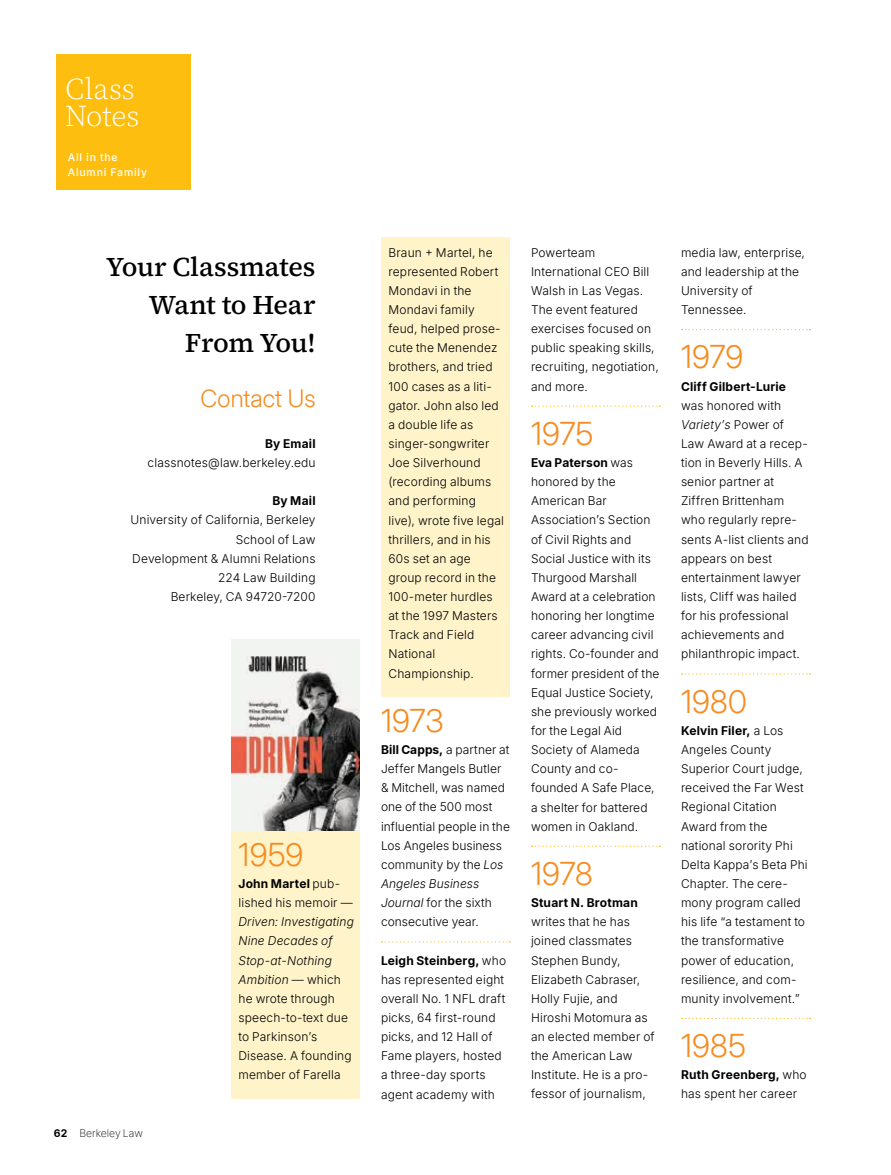
<style>
.page{position:relative;width:891px;height:1175px;background:#fff}
.page>*{position:absolute;margin:0;border:0;box-sizing:border-box;transform-origin:0 0}
.t1{font:300 31.5px "Inter Display";letter-spacing:.01em;color:#f68b1f}
.t2{font:300 30px/27px "Source Serif Pro";color:#fff}
.t3{font:500 27px/38.2px "Source Serif 4";letter-spacing:-.015em;color:#000;text-align:right}
.t4{font:300 24px "Inter Display";letter-spacing:.005em;color:#f68b1f}
.t5{font:300 12px/19.2px "Inter";letter-spacing:.01em;color:#000}
.t6{font:700 12px "Inter";letter-spacing:.015em;color:#000}
.t7{font:500 10.5px/15px "Inter";letter-spacing:.075em;color:#fff}
.t8{font:200 10.5px "Inter";color:#000}
.s1{font-weight:700}
.s2{font-style:italic}
</style>
<div class="page">
<svg style="left:382px;top:941px;width:128px;height:1px"></svg>
<svg style="left:532px;top:405px;width:128px;height:2px"></svg>
<svg style="left:532px;top:845px;width:128px;height:1px"></svg>
<svg style="left:682px;top:329px;width:128px;height:1px"></svg>
<svg style="left:682px;top:673px;width:128px;height:1px"></svg>
<svg style="left:682px;top:1017px;width:128px;height:2px"></svg>
<div style="left:56px;top:54px;width:134px;height:135px;background:#febe10"></div>
<div style="left:231px;top:662px;width:129px;height:436px;background:#fff3c9"></div>
<div style="left:381px;top:237px;width:129px;height:459px;background:#fff3c9"></div>
<img style="left:231px;top:639px;width:129px;height:191px">
<h2 class="t2" style="left:65px;top:76px;width:76px">Class<br>Notes</h2>
<p class="t7" style="left:68px;top:150px;width:81px">All in the<br>Alumni Family</p>
<h3 class="t3" style="left:106px;top:247px;width:211px">Your Classmates<br>Want to Hear<br>From You!</h3>
<h3 class="t4" style="left:201px;top:380px;width:117px">Contact Us</h3>
<p class="t6" style="left:265px;top:434px;width:52px">By Email</p>
<p class="t5" style="left:148px;top:453px;width:169px">classnotes@law.berkeley.edu</p>
<p class="t6" style="left:272px;top:492px;width:45px">By Mail</p>
<p class="t5" style="left:130px;top:510px;width:187px;text-align:right">University of California, Berkeley<br>School of Law<br>Development &amp; Alumni Relations<br>224 Law Building<br>Berkeley, CA 94720-7200</p>
<p class="t8" style="left:54px;top:1125px;width:90px"><span class="s1">62</span> Berkeley Law</p>
<h1 class="t1" style="left:238px;top:831px;width:66px">1959</h1>
<p class="t5" style="left:238px;top:873px;width:116px"><span class="s1">John Martel</span> pub&shy;lished his memoir —</p>
<p class="t5" style="left:238px;top:912px;width:117px"><span class="s2">Driven: Investigating<br>Nine Decades of<br>Stop-at-Nothing<br>Ambition</span> — which he wrote through speech-to-text due to Parkinson’s<br>Disease. A founding member of Farella</p>
<p class="t5" style="left:388px;top:242px;width:117px">Braun + Martel, he represented Robert<br>Mondavi in the<br>Mondavi family feud, helped prose&shy;cute the Menendez brothers, and tried<br>100 cases as a liti&shy;gator. John also led a double life as singer-songwriter<br>Joe Silverhound (recording albums and performing live), wrote five legal thrillers, and in his<br>60s set an age group record in the<br>100-meter hurdles at the 1997 Masters<br>Track and Field<br>National<br>Championship.</p>
<h1 class="t1" style="left:381px;top:697px;width:64px">1973</h1>
<p class="t5" style="left:381px;top:739px;width:130px"><span class="s1">Bill Capps,</span> a partner at<br>Jeffer Mangels Butler &amp; Mitchell, was named one of the 500 most influential people in the<br>Los Angeles business community by the <span class="s2">Los<br>Angeles Business<br>Journal</span> for the sixth consecutive year.</p>
<p class="t5" style="left:381px;top:950px;width:127px"><span class="s1">Leigh Steinberg,</span> who has represented eight overall No. 1 NFL draft picks, 64 first-round picks, and 12 Hall of<br>Fame players, hosted a three-day sports agent academy with</p>
<p class="t5" style="left:531px;top:242px;width:129px">Powerteam<br>International CEO Bill<br>Walsh in Las Vegas.<br>The event featured exercises focused on public speaking skills, recruiting, negotiation, and more.</p>
<h1 class="t1" style="left:531px;top:410px;width:64px">1975</h1>
<p class="t5" style="left:531px;top:453px;width:130px"><span class="s1">Eva Paterson</span> was honored by the<br>American Bar<br>Association’s Section of Civil Rights and<br>Social Justice with its<br>Thurgood Marshall<br>Award at a celebration honoring her longtime career advancing civil rights. Co-founder and former president of the<br>Equal Justice Society, she previously worked for the Legal Aid<br>Society of Alameda<br>County and co&shy;founded A Safe Place, a shelter for battered women in Oakland.</p>
<h1 class="t1" style="left:531px;top:850px;width:63px">1978</h1>
<p class="t6" style="left:531px;top:893px;width:108px">Stuart N. Brotman</p>
<p class="t5" style="left:531px;top:912px;width:125px">writes that he has joined classmates<br>Stephen Bundy,<br>Elizabeth Cabraser,<br>Holly Fujie, and<br>Hiroshi Motomura as an elected member of the American Law<br>Institute. He is a pro&shy;fessor of journalism,</p>
<p class="t5" style="left:681px;top:242px;width:126px">media law, enterprise, and leadership at the<br>University of<br>Tennessee.</p>
<h1 class="t1" style="left:681px;top:334px;width:64px">1979</h1>
<p class="t6" style="left:681px;top:377px;width:107px">Cliff Gilbert-Lurie</p>
<p class="t5" style="left:681px;top:395px;width:129px">was honored with<br><span class="s2">Variety’s</span> Power of<br>Law Award at a recep&shy;tion in Beverly Hills. A senior partner at<br>Ziffren Brittenham who regularly repre&shy;sents A-list clients and appears on best entertainment lawyer lists, Cliff was hailed for his professional achievements and philanthropic impact.</p>
<h1 class="t1" style="left:681px;top:678px;width:67px">1980</h1>
<p class="t5" style="left:681px;top:720px;width:128px"><span class="s1">Kelvin Filer,</span> a Los<br>Angeles County<br>Superior Court judge, received the Far West<br>Regional Citation<br>Award from the national sorority Phi<br>Delta Kappa’s Beta Phi<br>Chapter. The cere&shy;mony program called his life “a testament to the transformative power of education, resilience, and com&shy;munity involvement.”</p>
<h1 class="t1" style="left:681px;top:1022px;width:66px">1985</h1>
<p class="t5" style="left:681px;top:1065px;width:127px"><span class="s1">Ruth Greenberg,</span> who has spent her career</p>
</div>
